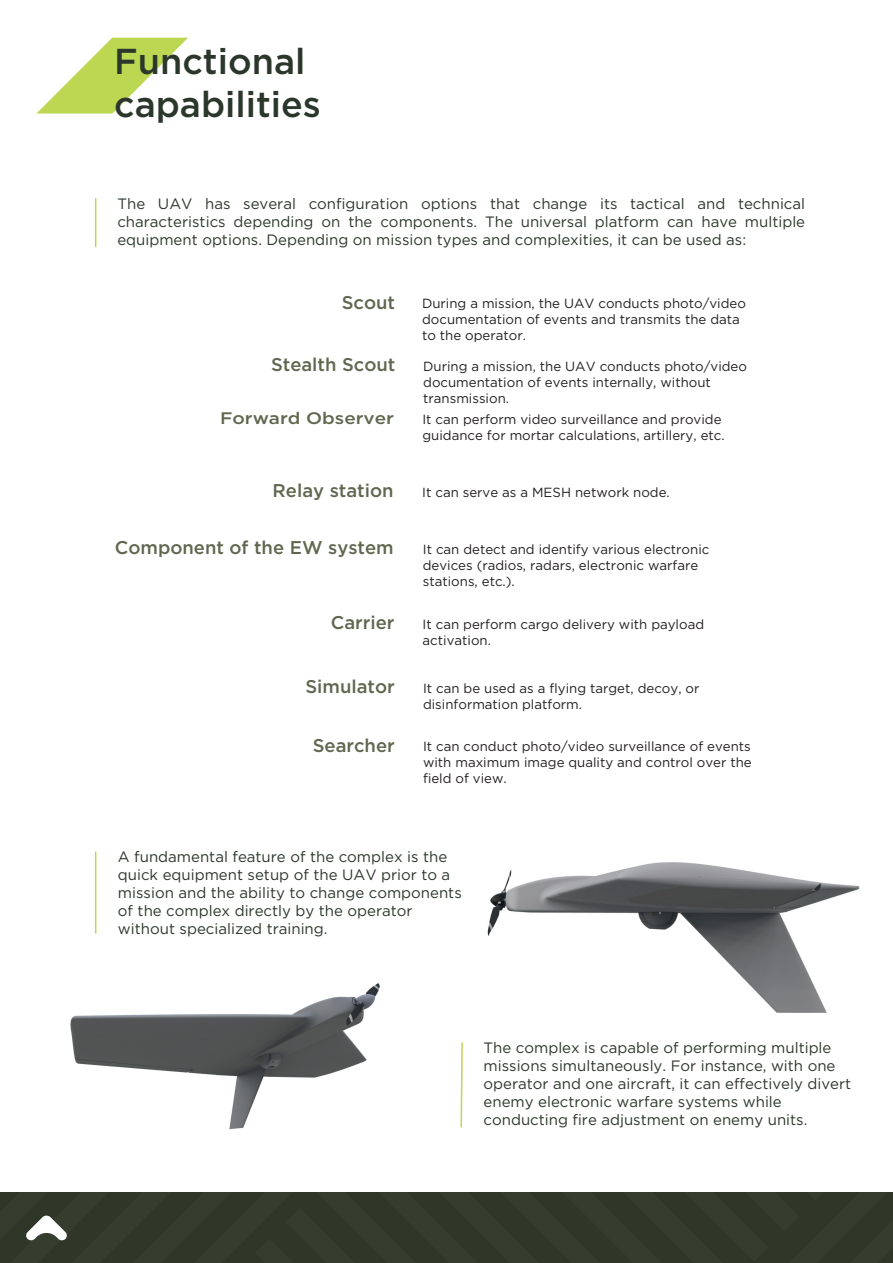
<style>
.page{position:relative;width:893px;height:1263px;background:#fff}
.page>*{position:absolute;margin:0;border:0;box-sizing:border-box;transform-origin:0 0}
.t1{font:500 36px/43.2px "Gotham Pro";color:#2c372c}
.t2{font:500 18.45px "Gotham Pro";color:#60674f}
.t3{font:500 16.65px "Gotham Pro";color:#60674f;scale:1.14 1}
.t4{font:15px/18px "Gotham Pro";color:#2c372c}
.t5{font:13.2px/15.9px "Gotham Pro";color:#231f20}
</style>
<div class="page">
<img style="left:487px;top:862px;width:373px;height:151px">
<svg style="left:36px;top:38px;width:152px;height:76px"></svg>
<div style="left:0;top:1193px;width:893px;height:70px;background:#2f3729"></div>
<hr style="left:95px;top:198px;width:1px;height:49px;background:#bcd752">
<hr style="left:95px;top:851px;width:1px;height:82px;background:#bcd752">
<img style="left:70px;top:983px;width:310px;height:147px">
<svg style="left:460px;top:1042px;width:3px;height:86px"></svg>
<h1 class="t1" style="left:114px;top:38px;width:208px">Functional capabilities</h1>
<p class="t4" style="left:117px;top:194px;width:689px;text-align:justify">The UAV has several configuration options that change its tactical and technical characteristics depending on the components. The universal platform can have multiple equipment options. Depending on mission types and complexities, it can be used as:</p>
<h2 class="t2" style="left:342px;top:292px;width:55px">Scout</h2>
<h2 class="t2" style="left:271px;top:354px;width:126px">Stealth Scout</h2>
<p class="t3" style="left:220px;top:408px;width:154px">Forward Observer</p>
<h2 class="t2" style="left:273px;top:480px;width:122px">Relay station</h2>
<h2 class="t2" style="left:115px;top:537px;width:280px">Component of the EW system</h2>
<h2 class="t2" style="left:331px;top:611px;width:65px">Carrier</h2>
<h2 class="t2" style="left:305px;top:676px;width:91px">Simulator</h2>
<h2 class="t2" style="left:313px;top:735px;width:84px">Searcher</h2>
<p class="t5" style="left:422px;top:296px;width:325px">During a mission, the UAV conducts photo/video documentation of events and transmits the data to the operator.</p>
<p class="t5" style="left:423px;top:358px;width:325px">During a mission, the UAV conducts photo/video documentation of events internally, without transmission.</p>
<p class="t5" style="left:422px;top:411px;width:304px">It can perform video surveillance and provide guidance for mortar calculations, artillery, etc.</p>
<p class="t5" style="left:422px;top:484px;width:249px">It can serve as a MESH network node.</p>
<p class="t5" style="left:423px;top:541px;width:288px">It can detect and identify various electronic devices (radios, radars, electronic warfare stations, etc.).</p>
<p class="t5" style="left:423px;top:616px;width:283px">It can perform cargo delivery with payload activation.</p>
<p class="t5" style="left:423px;top:680px;width:278px">It can be used as a flying target, decoy, or disinformation platform.</p>
<p class="t5" style="left:423px;top:738px;width:330px;text-align:justify">It can conduct photo/video surveillance of events with maximum image quality and control over the field of view.</p>
<p class="t4" style="left:118px;top:848px;width:345px">A fundamental feature of the complex is the quick equipment setup of the UAV prior to a mission and the ability to change components of the complex directly by the operator without specialized training.</p>
<p class="t4" style="left:484px;top:1038px;width:369px">The complex is capable of performing multiple missions simultaneously. For instance, with one operator and one aircraft, it can effectively divert enemy electronic warfare systems while conducting fire adjustment on enemy units.</p>
</div>
